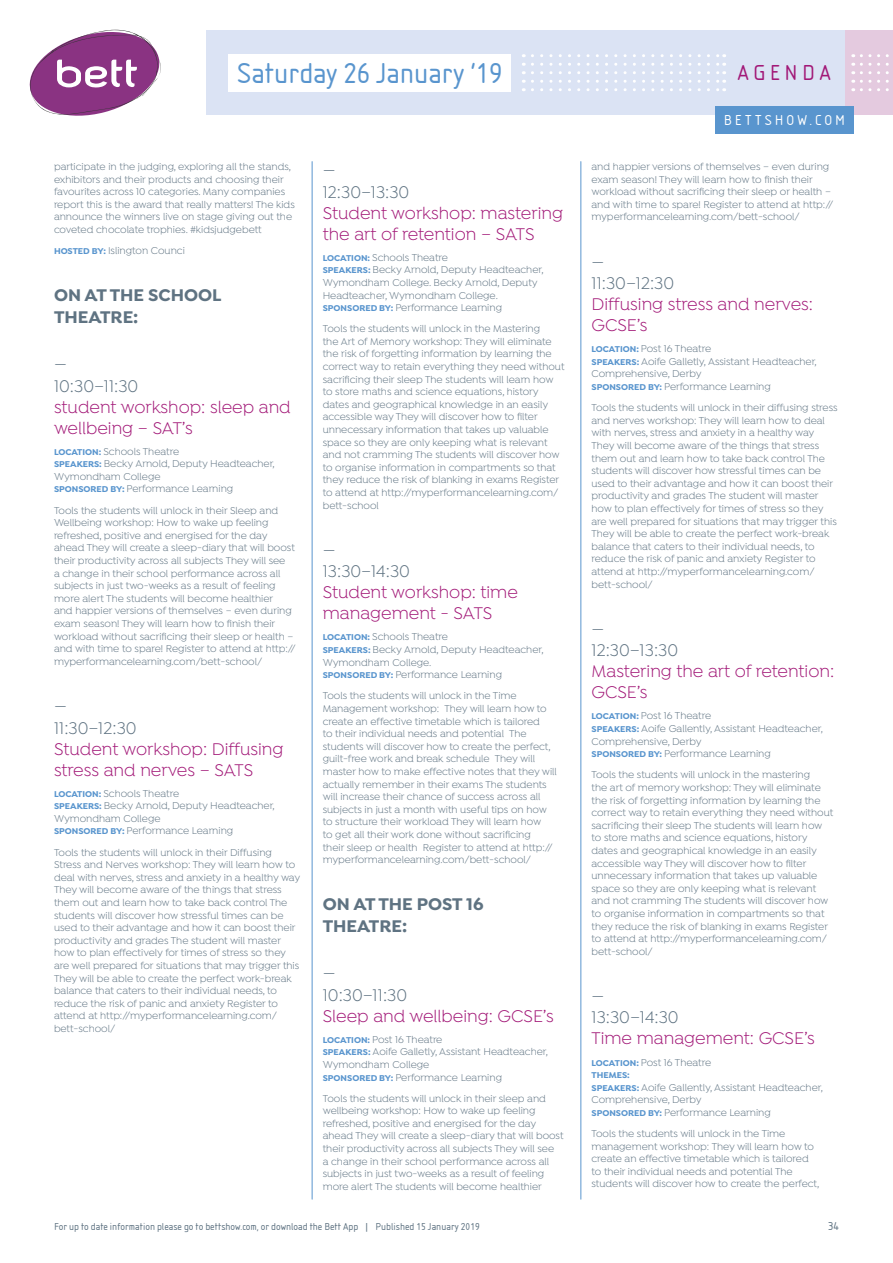
<style>
.page{position:relative;width:893px;height:1263px;background:#fff}
.page>*{position:absolute;margin:0;border:0;box-sizing:border-box;transform-origin:0 0}
.t1{font:30px "Isonorm D";color:#5995ce}
.t2{font:22.5px "Isonorm D";letter-spacing:.2em;color:#a21877}
.t3{font:18px/21px "Isidora";color:#a21877}
.t4{font:18px/21.6px "Isidora";color:#5f7382}
.t5{font:700 18px/21.6px "Isidora";color:#5f7382}
.t6{font:15px "Isonorm D";letter-spacing:.2em;color:#fff}
.t7{font:12px "Isonorm D";color:#5f7382}
.t8{font:10.5px/12.6px "Isidora";color:#5f7382}
.t9{font:10.5px "Isonorm D";color:#5f7382}
.t10{font:700 9px "Isidora";color:#5995ce}
.s1{font-weight:700;font-size:9px;color:#5995ce}
</style>
<div class="page">
<hr style="left:312px;top:162px;width:1px;height:1037px;background:#5995ce">
<hr style="left:580px;top:162px;width:1px;height:1037px;background:#5995ce">
<div style="left:845px;top:31px;width:48px;height:84px;background:#e4cadf"></div>
<div style="left:207px;top:31px;width:638px;height:84px;background:#dbe3f4"></div>
<div style="left:229px;top:54px;width:282px;height:37px;background:#fff"></div>
<svg style="left:29px;top:29px;width:132px;height:87px"></svg>
<div style="left:715px;top:106px;width:139px;height:27px;background:#5995ce"></div>
<svg style="left:532px;top:54px;width:193px;height:3px"></svg>
<svg style="left:861px;top:54px;width:28px;height:3px"></svg>
<svg style="left:532px;top:63px;width:193px;height:11px"></svg>
<svg style="left:861px;top:63px;width:28px;height:11px"></svg>
<svg style="left:532px;top:80px;width:193px;height:11px"></svg>
<svg style="left:861px;top:80px;width:28px;height:11px"></svg>
<h1 class="t1" style="left:237px;top:56px;width:267px">Saturday 26 January ‘19</h1>
<h2 class="t2" style="left:737px;top:60px;width:95px">AGENDA</h2>
<h3 class="t6" style="left:724px;top:111px;width:123px">BETTSHOW.COM</h3>
<p class="t8" style="left:591px;top:161px;width:243px">and happier versions of themselves – even during exam season! They will learn how to finish their workload without sacrificing their sleep or health – and with time to spare! Register to attend at http:// myperformancelearning.com/bett-school/</p>
<h3 class="t4" style="left:591px;top:252px;width:84px">—<br>11:30–12:30</h3>
<h3 class="t3" style="left:591px;top:295px;width:223px">Diffusing stress and nerves:<br>GCSE’s</h3>
<p class="t8" style="left:591px;top:343px;width:227px"><span class="s1">LOCATION:</span> Post 16 Theatre<br><span class="s1">SPEAKERS:</span> Aoife Galletly, Assistant Headteacher, Comprehensive, Derby<br><span class="s1">SPONSORED BY:</span> Performance Learning</p>
<p class="t8" style="left:591px;top:402px;width:248px">Tools the students will unlock in their diffusing stress and nerves workshop: They will learn how to deal with nerves, stress and anxiety in a healthy way They will become aware of the things that stress them out and learn how to take back control The students will discover how stressful times can be used to their advantage and how it can boost their productivity and grades The student will master how to plan effectively for times of stress so they are well prepared for situations that may trigger this They will be able to create the perfect work-break balance that caters to their individual needs, to reduce the risk of panic and anxiety Register to attend at http://myperformancelearning.com/ bett-school/</p>
<p class="t8" style="left:54px;top:161px;width:242px">participate in the judging, exploring all the stands, exhibitors and their products and choosing their favourites across 10 categories. Many companies report this is the award that really matters! The kids announce the winners live on stage giving out the coveted chocolate trophies. #kidsjudgebett</p>
<p class="t8" style="left:54px;top:245px;width:132px"><span class="s1">HOSTED BY:</span> Islington Counci</p>
<h3 class="t5" style="left:54px;top:285px;width:169px">ON AT THE SCHOOL<br>THEATRE:</h3>
<h3 class="t4" style="left:323px;top:160px;width:88px">—<br>12:30–13:30</h3>
<h3 class="t3" style="left:323px;top:203px;width:242px">Student workshop: mastering the art of retention – SATS</h3>
<p class="t8" style="left:323px;top:252px;width:222px"><span class="s1">LOCATION:</span> Schools Theatre<br><span class="s1">SPEAKERS:</span> Becky Arnold, Deputy Headteacher, Wymondham College. Becky Arnold, Deputy Headteacher, Wymondham College.<br><span class="s1">SPONSORED BY:</span> Performance Learning</p>
<p class="t8" style="left:323px;top:323px;width:243px">Tools the students will unlock in the Mastering<br>the Art of Memory workshop: They will eliminate the risk of forgetting information by learning the correct way to retain everything they need without sacrificing their sleep The students will learn how to store maths and science equations, history dates and geographical knowledge in an easily accessible way They will discover how to filter unnecessary information that takes up valuable space so they are only keeping what is relevant and not cramming The students will discover how to organise information in compartments so that they reduce the risk of blanking in exams Register to attend at http://myperformancelearning.com/ bett-school</p>
<h3 class="t4" style="left:54px;top:354px;width:86px">—<br>10:30–11:30</h3>
<h3 class="t3" style="left:54px;top:397px;width:238px">student workshop: sleep and wellbeing – SAT’s</h3>
<p class="t8" style="left:54px;top:446px;width:222px"><span class="s1">LOCATION:</span> Schools Theatre<br><span class="s1">SPEAKERS:</span> Becky Arnold, Deputy Headteacher,<br>Wymondham College<br><span class="s1">SPONSORED BY:</span> Performance Learning</p>
<p class="t8" style="left:54px;top:504px;width:243px">Tools the students will unlock in their Sleep and Wellbeing workshop: How to wake up feeling refreshed, positive and energised for the day ahead They will create a sleep-diary that will boost their productivity across all subjects They will see<br>a change in their school performance across all subjects in just two-weeks as a result of feeling more alert The students will become healthier<br>and happier versions of themselves – even during exam season! They will learn how to finish their workload without sacrificing their sleep or health – and with time to spare! Register to attend at http:// myperformancelearning.com/bett-school/</p>
<h3 class="t4" style="left:54px;top:696px;width:84px">—<br>11:30–12:30</h3>
<h3 class="t3" style="left:54px;top:739px;width:231px">Student workshop: Diffusing stress and nerves – SATS</h3>
<p class="t8" style="left:54px;top:787px;width:222px"><span class="s1">LOCATION:</span> Schools Theatre<br><span class="s1">SPEAKERS:</span> Becky Arnold, Deputy Headteacher,<br>Wymondham College<br><span class="s1">SPONSORED BY:</span> Performance Learning</p>
<p class="t8" style="left:54px;top:846px;width:248px">Tools the students will unlock in their Diffusing Stress and Nerves workshop: They will learn how to deal with nerves, stress and anxiety in a healthy way They will become aware of the things that stress them out and learn how to take back control The students will discover how stressful times can be used to their advantage and how it can boost their productivity and grades The student will master how to plan effectively for times of stress so they are well prepared for situations that may trigger this They will be able to create the perfect work-break balance that caters to their individual needs, to reduce the risk of panic and anxiety Register to attend at http://myperformancelearning.com/ bett-school/</p>
<h3 class="t4" style="left:323px;top:540px;width:89px">—<br>13:30–14:30</h3>
<h3 class="t3" style="left:323px;top:583px;width:197px">Student workshop: time management - SATS</h3>
<p class="t8" style="left:323px;top:631px;width:222px"><span class="s1">LOCATION:</span> Schools Theatre<br><span class="s1">SPEAKERS:</span> Becky Arnold, Deputy Headteacher,<br>Wymondham College.<br><span class="s1">SPONSORED BY:</span> Performance Learning</p>
<p class="t8" style="left:323px;top:690px;width:236px">Tools the students will unlock in the Time Management workshop: They will learn how to create an effective timetable which is tailored<br>to their individual needs and potential The students will discover how to create the perfect, guilt-free work and break schedule They will master how to make effective notes that they will actually remember in their exams The students will increase their chance of success across all subjects in just a month with useful tips on how to structure their workload They will learn how<br>to get all their work done without sacrificing<br>their sleep or health Register to attend at http:// myperformancelearning.com/bett-school/</p>
<h3 class="t5" style="left:323px;top:894px;width:162px">ON AT THE POST 16<br>THEATRE:</h3>
<h3 class="t4" style="left:591px;top:619px;width:88px">—<br>12:30–13:30</h3>
<h3 class="t3" style="left:591px;top:662px;width:244px">Mastering the art of retention:<br>GCSE’s</h3>
<p class="t8" style="left:591px;top:710px;width:233px"><span class="s1">LOCATION:</span> Post 16 Theatre<br><span class="s1">SPEAKERS:</span> Aoife Gallently, Assistant Headteacher, Comprehensive, Derby<br><span class="s1">SPONSORED BY:</span> Performance Learning</p>
<p class="t8" style="left:591px;top:769px;width:243px">Tools the students will unlock in the mastering<br>the art of memory workshop: They will eliminate the risk of forgetting information by learning the correct way to retain everything they need without sacrificing their sleep The students will learn how to store maths and science equations, history dates and geographical knowledge in an easily accessible way They will discover how to filter unnecessary information that takes up valuable space so they are only keeping what is relevant and not cramming The students will discover how to organise information in compartments so that they reduce the risk of blanking in exams Register to attend at http://myperformancelearning.com/ bett-school/</p>
<h3 class="t4" style="left:323px;top:963px;width:86px">—<br>10:30–11:30</h3>
<h3 class="t3" style="left:323px;top:1006px;width:232px">Sleep and wellbeing: GCSE’s</h3>
<p class="t8" style="left:323px;top:1034px;width:227px"><span class="s1">LOCATION:</span> Post 16 Theatre<br><span class="s1">SPEAKERS:</span> Aoife Galletly, Assistant Headteacher, Wymondham College<br><span class="s1">SPONSORED BY:</span> Performance Learning</p>
<p class="t8" style="left:323px;top:1092px;width:242px">Tools the students will unlock in their sleep and wellbeing workshop: How to wake up feeling refreshed, positive and energised for the day ahead They will create a sleep-diary that will boost their productivity across all subjects They will see<br>a change in their school performance across all subjects in just two-weeks as a result of feeling more alert The students will become healthier</p>
<h3 class="t4" style="left:591px;top:986px;width:89px">—<br>13:30–14:30</h3>
<h3 class="t3" style="left:591px;top:1029px;width:225px">Time management: GCSE’s</h3>
<p class="t8" style="left:591px;top:1056px;width:121px"><span class="s1">LOCATION:</span> Post 16 Theatre</p>
<p class="t10" style="left:591px;top:1070px;width:40px">THEMES:</p>
<p class="t8" style="left:591px;top:1082px;width:233px"><span class="s1">SPEAKERS:</span> Aoife Gallently, Assistant Headteacher,<br>Comprehensive, Derby<br><span class="s1">SPONSORED BY:</span> Performance Learning</p>
<p class="t8" style="left:591px;top:1128px;width:229px">Tools the students will unlock in the Time management workshop: They will learn how to create an effective timetable which is tailored to their individual needs and potential The students will discover how to create the perfect,</p>
<p class="t9" style="left:54px;top:1220px;width:427px">For up to date information please go to bettshow.com, or download the Bett App | Published 15 January 2019</p>
<p class="t7" style="left:828px;top:1219px;width:12px">34</p>
</div>
